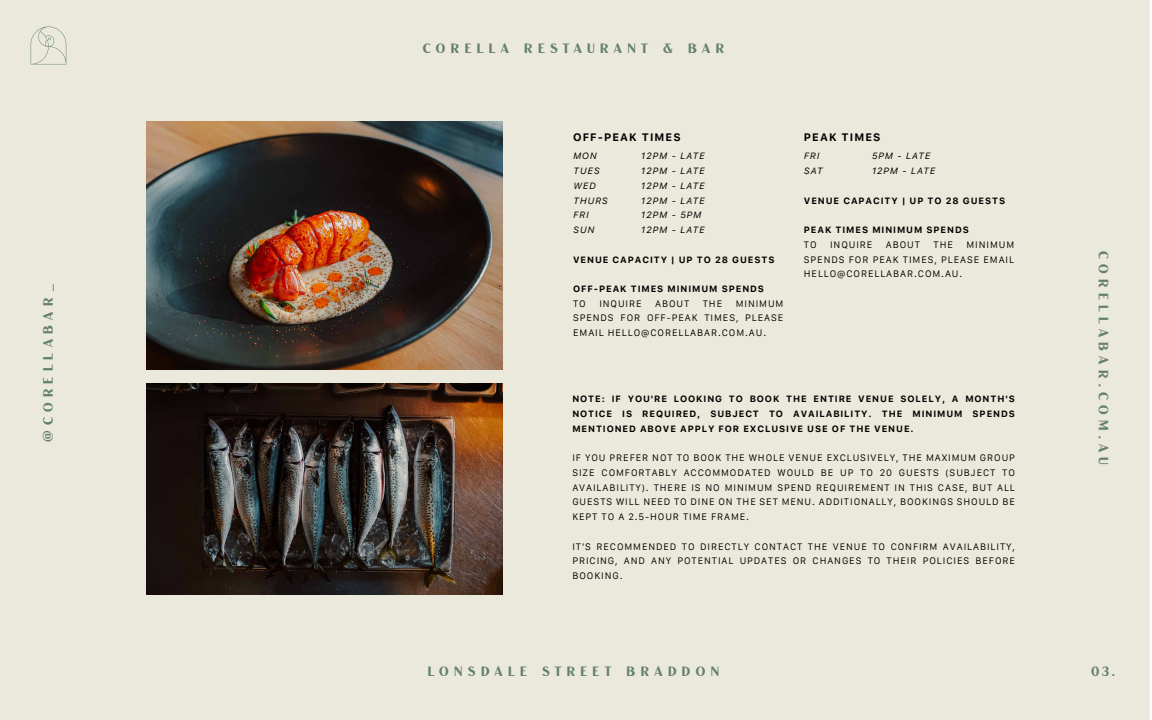
<style>
.page{position:relative;width:1152px;height:720px;background:#fff}
.page>*{position:absolute;margin:0;border:0;box-sizing:border-box;transform-origin:0 0}
.t1{font:13.6px "BN Nord";letter-spacing:.4em;color:#648072}
.t2{font:700 10.8px "Galvji";letter-spacing:.1em;color:#000}
.t3{font:9.08px/14.8px "Galvji";letter-spacing:.1em;color:#000;text-align:justify}
.t4{font:700 9.08px/14.8px "Galvji";letter-spacing:.1em;color:#000;text-align:justify}
.t5{font:italic 9.08px "Galvji";letter-spacing:.1em;color:#000}
</style>
<div class="page">
<div style="left:0;top:0;width:1150px;height:720px;background:#ebe9db"></div>
<img style="left:146px;top:122px;width:357px;height:247px">
<svg style="left:31px;top:27px;width:35px;height:37px"></svg>
<img style="left:146px;top:383px;width:357px;height:211px">
<h1 class="t1" style="left:42px;top:442px;width:160px;rotate:-90deg">@CORELLABAR_</h1>
<h1 class="t1" style="left:423px;top:42px;width:303px">CORELLA RESTAURANT &amp; BAR</h1>
<p class="t2" style="left:573px;top:131px;width:109px">OFF-PEAK TIMES</p>
<p class="t5" style="left:573px;top:151px;width:25px">MON</p>
<p class="t5" style="left:641px;top:151px;width:65px">12PM - LATE</p>
<p class="t5" style="left:573px;top:166px;width:28px">TUES</p>
<p class="t5" style="left:641px;top:166px;width:65px">12PM - LATE</p>
<p class="t5" style="left:573px;top:180px;width:24px">WED</p>
<p class="t5" style="left:641px;top:180px;width:65px">12PM - LATE</p>
<p class="t5" style="left:573px;top:195px;width:36px">THURS</p>
<p class="t5" style="left:641px;top:195px;width:65px">12PM - LATE</p>
<p class="t5" style="left:573px;top:210px;width:17px">FRI</p>
<p class="t5" style="left:641px;top:210px;width:62px">12PM - 5PM</p>
<p class="t5" style="left:573px;top:224px;width:22px">SUN</p>
<p class="t5" style="left:641px;top:224px;width:65px">12PM - LATE</p>
<p class="t4" style="left:573px;top:252px;width:203px">VENUE CAPACITY | UP TO 28 GUESTS</p>
<p class="t4" style="left:573px;top:282px;width:192px">OFF-PEAK TIMES MINIMUM SPENDS</p>
<p class="t3" style="left:573px;top:296px;width:14px">TO</p>
<p class="t3" style="left:599px;top:296px;width:44px">INQUIRE</p>
<p class="t3" style="left:655px;top:296px;width:36px">ABOUT</p>
<p class="t3" style="left:703px;top:296px;width:21px">THE</p>
<p class="t3" style="left:573px;top:296px;width:212px;text-indent:163px">MINIMUM SPENDS FOR OFF-PEAK TIMES, PLEASE EMAIL HELLO@CORELLABAR.COM.AU.</p>
<p class="t2" style="left:804px;top:131px;width:78px">PEAK TIMES</p>
<p class="t5" style="left:804px;top:151px;width:17px">FRI</p>
<p class="t5" style="left:872px;top:151px;width:60px">5PM - LATE</p>
<p class="t5" style="left:804px;top:166px;width:20px">SAT</p>
<p class="t5" style="left:872px;top:166px;width:65px">12PM - LATE</p>
<p class="t4" style="left:804px;top:193px;width:203px">VENUE CAPACITY | UP TO 28 GUESTS</p>
<p class="t4" style="left:804px;top:223px;width:166px">PEAK TIMES MINIMUM SPENDS</p>
<p class="t3" style="left:804px;top:237px;width:14px">TO</p>
<p class="t3" style="left:830px;top:237px;width:44px">INQUIRE</p>
<p class="t3" style="left:886px;top:237px;width:36px">ABOUT</p>
<p class="t3" style="left:934px;top:237px;width:21px">THE</p>
<p class="t3" style="left:804px;top:237px;width:212px;text-indent:163px">MINIMUM SPENDS FOR PEAK TIMES, PLEASE EMAIL HELLO@CORELLABAR.COM.AU.</p>
<p class="t4" style="left:572px;top:392px;width:444px">NOTE: IF YOU'RE LOOKING TO BOOK THE ENTIRE VENUE SOLELY, A MONTH'S NOTICE IS REQUIRED, SUBJECT TO AVAILABILITY. THE MINIMUM SPENDS MENTIONED ABOVE APPLY FOR EXCLUSIVE USE OF THE VENUE.</p>
<p class="t3" style="left:572px;top:451px;width:444px">IF YOU PREFER NOT TO BOOK THE WHOLE VENUE EXCLUSIVELY, THE MAXIMUM GROUP SIZE COMFORTABLY ACCOMMODATED WOULD BE UP TO 20 GUESTS (SUBJECT TO AVAILABILITY). THERE IS NO MINIMUM SPEND REQUIREMENT IN THIS CASE, BUT ALL GUESTS WILL NEED TO DINE ON THE SET MENU. ADDITIONALLY, BOOKINGS SHOULD BE KEPT TO A 2.5-HOUR TIME FRAME.</p>
<p class="t3" style="left:572px;top:539px;width:444px">IT'S RECOMMENDED TO DIRECTLY CONTACT THE VENUE TO CONFIRM AVAILABILITY, PRICING, AND ANY POTENTIAL UPDATES OR CHANGES TO THEIR POLICIES BEFORE BOOKING.</p>
<h1 class="t1" style="left:428px;top:665px;width:293px">LONSDALE STREET BRADDON</h1>
<h1 class="t1" style="left:1110px;top:251px;width:215px;rotate:90deg">CORELLABAR.COM.AU</h1>
<h1 class="t1" style="left:1091px;top:665px;width:25px">03.</h1>
</div>
